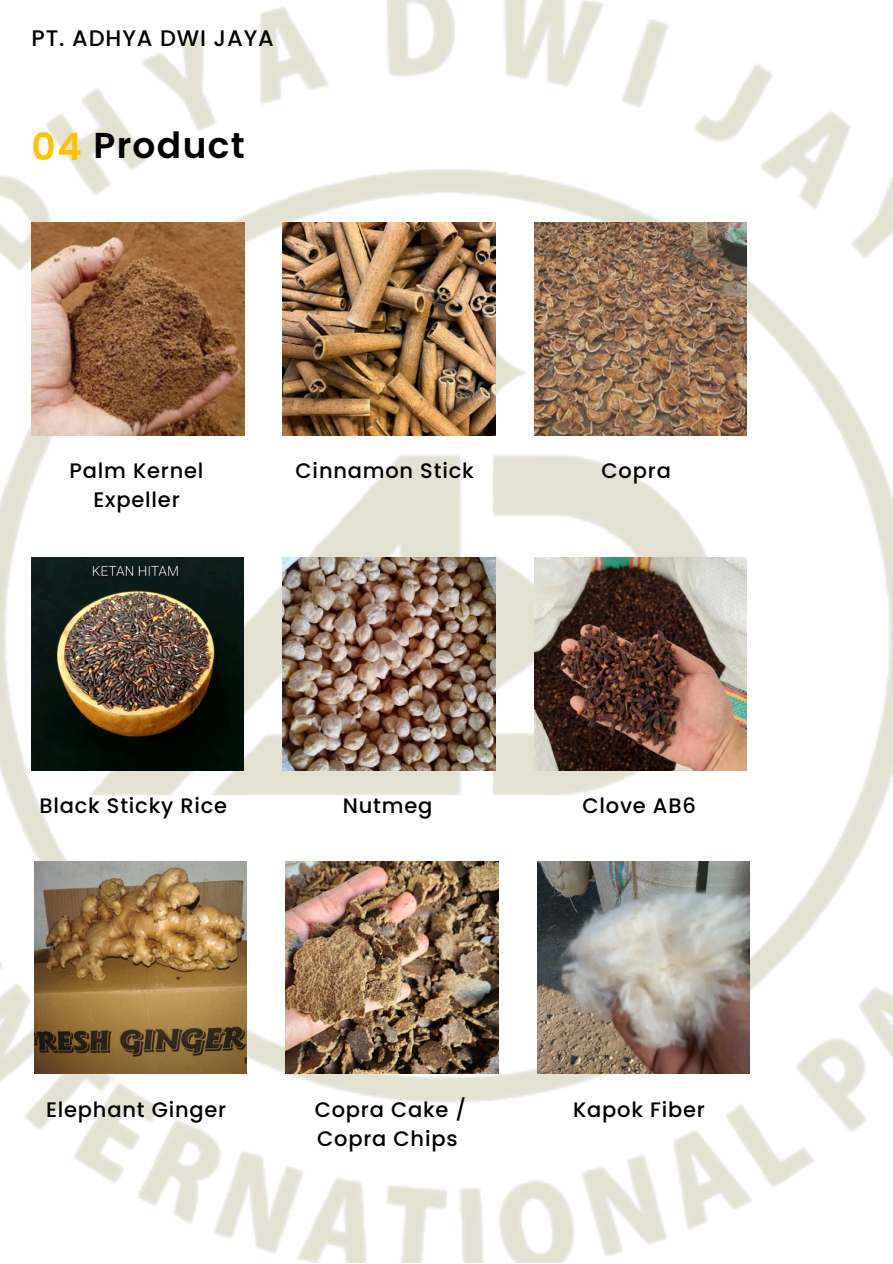
<style>
.page{position:relative;width:893px;height:1264px;background:#fff}
.page>*{position:absolute;margin:0;border:0;box-sizing:border-box;transform-origin:0 0}
.t1{font:600 37.5px "Poppins";color:#ffc200}
.t2{font:600 36px "Poppins";letter-spacing:.04em;color:#000}
.t3{font:500 22.5px "Poppins";letter-spacing:.04em;color:#000}
.t4{font:500 21px/29.2px "Poppins";letter-spacing:.04em;color:#000;text-align:center}
</style>
<div class="page">
<img style="left:0;top:0;width:892px;height:1262px">
<img style="left:32px;top:223px;width:212px;height:212px">
<img style="left:283px;top:223px;width:212px;height:212px">
<img style="left:534px;top:223px;width:212px;height:212px">
<img style="left:31px;top:557px;width:213px;height:213px">
<img style="left:282px;top:557px;width:213px;height:213px">
<img style="left:534px;top:557px;width:212px;height:213px">
<img style="left:34px;top:861px;width:213px;height:212px">
<img style="left:285px;top:861px;width:213px;height:212px">
<img style="left:537px;top:861px;width:212px;height:212px">
<p class="t3" style="left:32px;top:22px;width:244px">PT. ADHYA DWI JAYA</p>
<p class="t1" style="left:32px;top:121px;width:52px">04</p>
<p class="t2" style="left:93px;top:120px;width:153px">Product</p>
<p class="t4" style="left:70px;top:456px;width:135px">Palm Kernel<br>Expeller</p>
<p class="t4" style="left:295px;top:456px;width:179px">Cinnamon Stick</p>
<p class="t4" style="left:601px;top:456px;width:71px">Copra</p>
<p class="t4" style="left:39px;top:790px;width:189px">Black Sticky Rice</p>
<p class="t4" style="left:343px;top:790px;width:91px">Nutmeg</p>
<p class="t4" style="left:582px;top:790px;width:115px">Clove AB6</p>
<p class="t4" style="left:46px;top:1094px;width:182px">Elephant Ginger</p>
<p class="t4" style="left:315px;top:1094px;width:153px;text-align:left">Copra Cake /<br>Copra Chips</p>
<p class="t4" style="left:573px;top:1094px;width:133px">Kapok Fiber</p>
</div>
